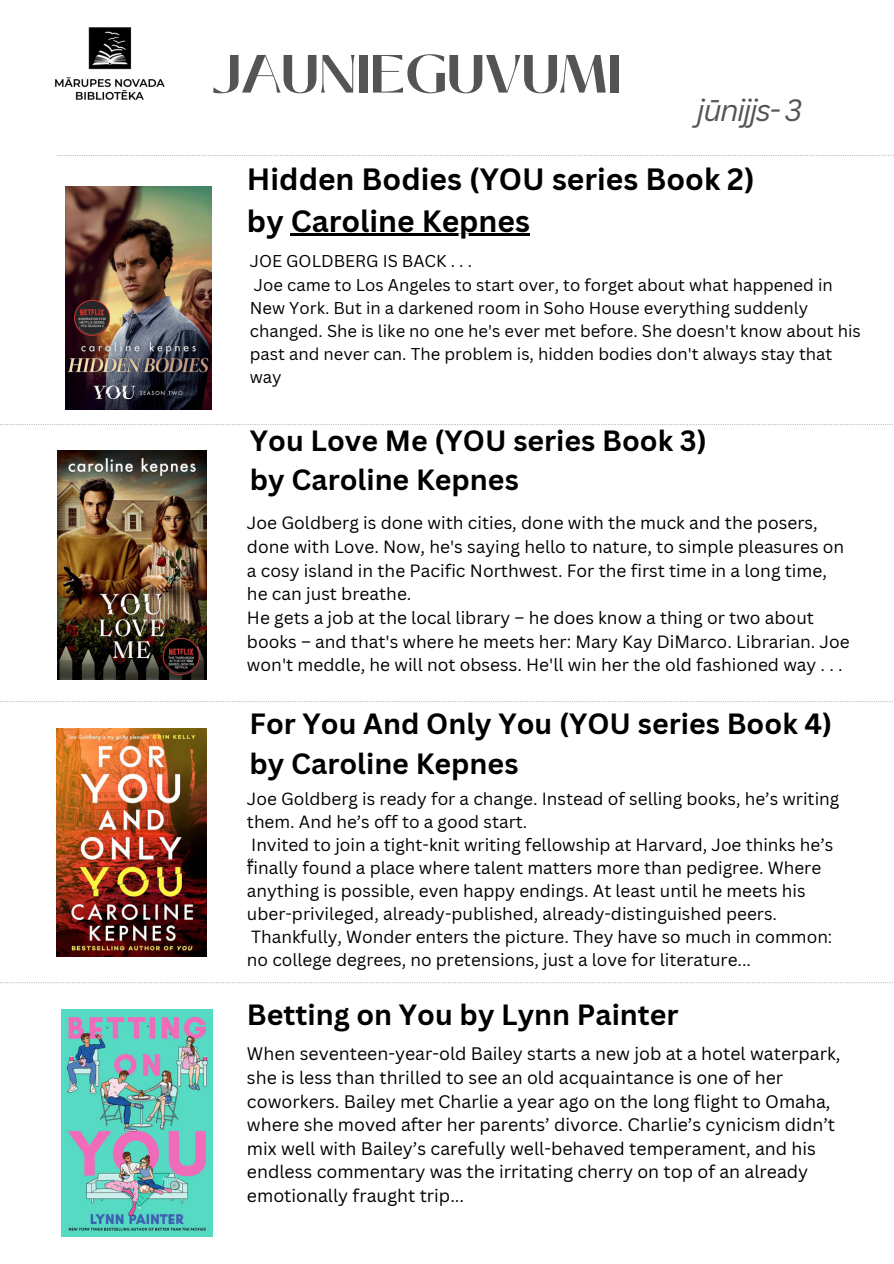
<style>
.page{position:relative;width:894px;height:1264px;background:#fff}
.page>*{position:absolute;margin:0;border:0;box-sizing:border-box;transform-origin:0 0}
.t1{font:700 53.55px "Black Mango";color:#545454}
.t2{font:700 30px/41.7px "Canva Sans";color:#000}
.t3{font:italic 30px "Canva Sans";letter-spacing:-.055em;color:#545454}
.t4{font:700 28.5px/39.3px "Canva Sans";color:#000}
.t5{font:17.7px/23.7px "Canva Sans";color:#000}
.t6{font:17.25px/23.7px "Canva Sans";color:#000}
.t7{font:17.1px/23px "Canva Sans";color:#000}
.t8{font:16.65px/23.1px "Canva Sans";color:#000}
.t9{font:15.75px "Canva Sans";color:#000}
</style>
<div class="page">
<svg style="left:57px;top:155px;width:836px;height:1px"></svg>
<svg style="left:0;top:701px;width:892px;height:1px"></svg>
<svg style="left:0;top:982px;width:892px;height:1px"></svg>
<svg style="left:0;top:424px;width:892px;height:1px"></svg>
<img style="left:54px;top:27px;width:111px;height:73px">
<img style="left:65px;top:187px;width:146px;height:222px">
<img style="left:57px;top:451px;width:150px;height:228px">
<img style="left:57px;top:728px;width:149px;height:228px">
<img style="left:61px;top:1009px;width:151px;height:227px">
<hr style="left:291px;top:234px;width:239px;height:2px;background:#000">
<h2 class="t1" style="left:212px;top:34px;width:411px">JAUNIEGUVUMI</h2>
<p class="t3" style="left:696px;top:89px;width:107px">jūnij s- 3</p>
<h2 class="t2" style="left:247px;top:157px;width:509px">Hidden Bodies (YOU series Book 2) by Caroline Kepnes</h2>
<h4 class="t8" style="left:250px;top:249px;width:612px">JOE GOLDBERG IS BACK . . .<br>Joe came to Los Angeles to start over, to forget about what happened in New York. But in a darkened room in Soho House everything suddenly changed. She is like no one he's ever met before. She doesn't know about his past and never can. The problem is, hidden bodies don't always stay that way</h4>
<h4 class="t4" style="left:250px;top:420px;width:458px">You Love Me (YOU series Book 3) by Caroline Kepnes</h4>
<h2 class="t6" style="left:247px;top:511px;width:604px">Joe Goldberg is done with cities, done with the muck and the posers, done with Love. Now, he's saying hello to nature, to simple pleasures on a cosy island in the Pacific Northwest. For the first time in a long time, he can just breathe.<br>He gets a job at the local library – he does know a thing or two about books – and that's where he meets her: Mary Kay DiMarco. Librarian. Joe won't meddle, he will not obsess. He'll win her the old fashioned way . . .</h2>
<h4 class="t4" style="left:249px;top:703px;width:584px">For You And Only You (YOU series Book 4) by Caroline Kepnes</h4>
<h2 class="t7" style="left:247px;top:786px;width:593px">Joe Goldberg is ready for a change. Instead of selling books, he’s writing them. And he’s off to a good start.<br>Invited to join a tight-knit writing fellowship at Harvard, Joe thinks he’s finally found a place where talent matters more than pedigree. Where anything is possible, even happy endings. At least until he meets his uber-privileged, already-published, already-distinguished peers.<br>Thankfully, Wonder enters the picture. They have so much in common: no college degrees, no pretensions, just a love for literature...</h2>
<p class="t4" style="left:247px;top:993px;width:433px">Betting on You by Lynn Painter</p>
<h4 class="t5" style="left:247px;top:1041px;width:595px">When seventeen-year-old Bailey starts a new job at a hotel waterpark, she is less than thrilled to see an old acquaintance is one of her coworkers. Bailey met Charlie a year ago on the long flight to Omaha, where she moved after her parents’ divorce. Charlie’s cynicism didn’t mix well with Bailey’s carefully well-behaved temperament, and his endless commentary was the irritating cherry on top of an already emotionally fraught trip...</h4>
<p class="t9" style="left:247px;top:853px;width:9px">“</p>
</div>
